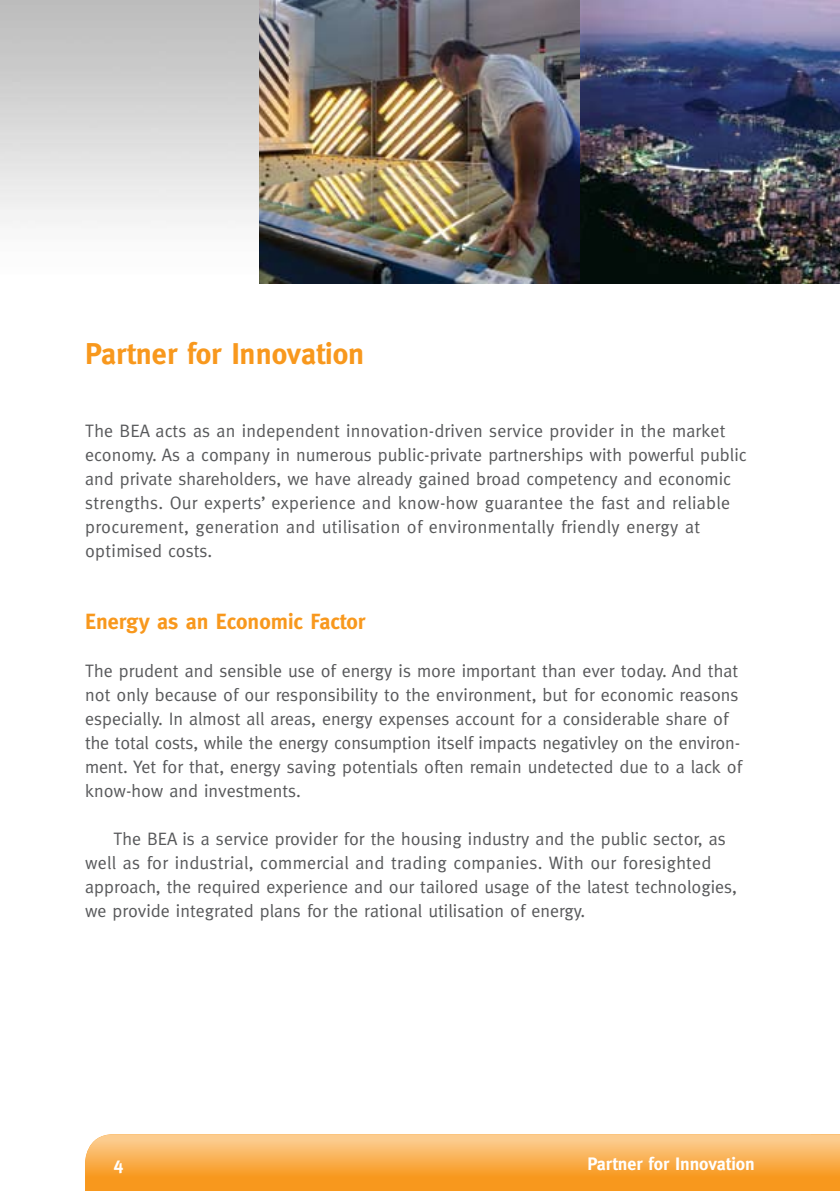
<style>
.page{position:relative;width:840px;height:1191px;background:#fff}
.page>*{position:absolute;margin:0;border:0;box-sizing:border-box;transform-origin:0 0}
.t1{font:700 30px "Meta";color:#f8981d}
.t2{font:700 22px "Meta";color:#f8981d}
.t3{font:18px/24px "Meta";color:#58595b}
.t4{font:700 18px "Meta";color:#fff}
</style>
<div class="page">
<img style="left:259px;top:0;width:580px;height:283px">
<svg style="left:85px;top:1134px;width:754px;height:57px;background:#f9ae4e"></svg>
<h1 class="t1" style="left:85px;top:337px;width:280px">Partner for Innovation</h1>
<p class="t3" style="left:85px;top:418px;width:662px">The BEA acts as an independent innovation-driven service provider in the market economy. As a company in numerous public-private partnerships with powerful public and private shareholders, we have already gained broad competency and economic strengths. Our experts’ experience and know-how guarantee the fast and reliable procurement, generation and utilisation of environmentally friendly energy at optimised costs.</p>
<p class="t2" style="left:85px;top:608px;width:281px">Energy as an Economic Factor</p>
<p class="t3" style="left:85px;top:658px;width:658px">The prudent and sensible use of energy is more important than ever today. And that not only because of our responsibility to the environment, but for economic reasons especially. In almost all areas, energy expenses account for a considerable share of the total costs, while the energy consumption itself impacts negativley on the environ&shy;ment. Yet for that, energy saving potentials often remain undetected due to a lack of know-how and investments.</p>
<p class="t3" style="left:85px;top:826px;width:653px;text-indent:28px">The BEA is a service provider for the housing industry and the public sector, as well as for industrial, commercial and trading companies. With our foresighted approach, the required experience and our tailored usage of the latest technologies, we provide integrated plans for the rational utilisation of energy.</p>
<p class="t4" style="left:113px;top:1153px;width:11px">4</p>
<p class="t4" style="left:587px;top:1153px;width:169px">Partner for Innovation</p>
</div>
